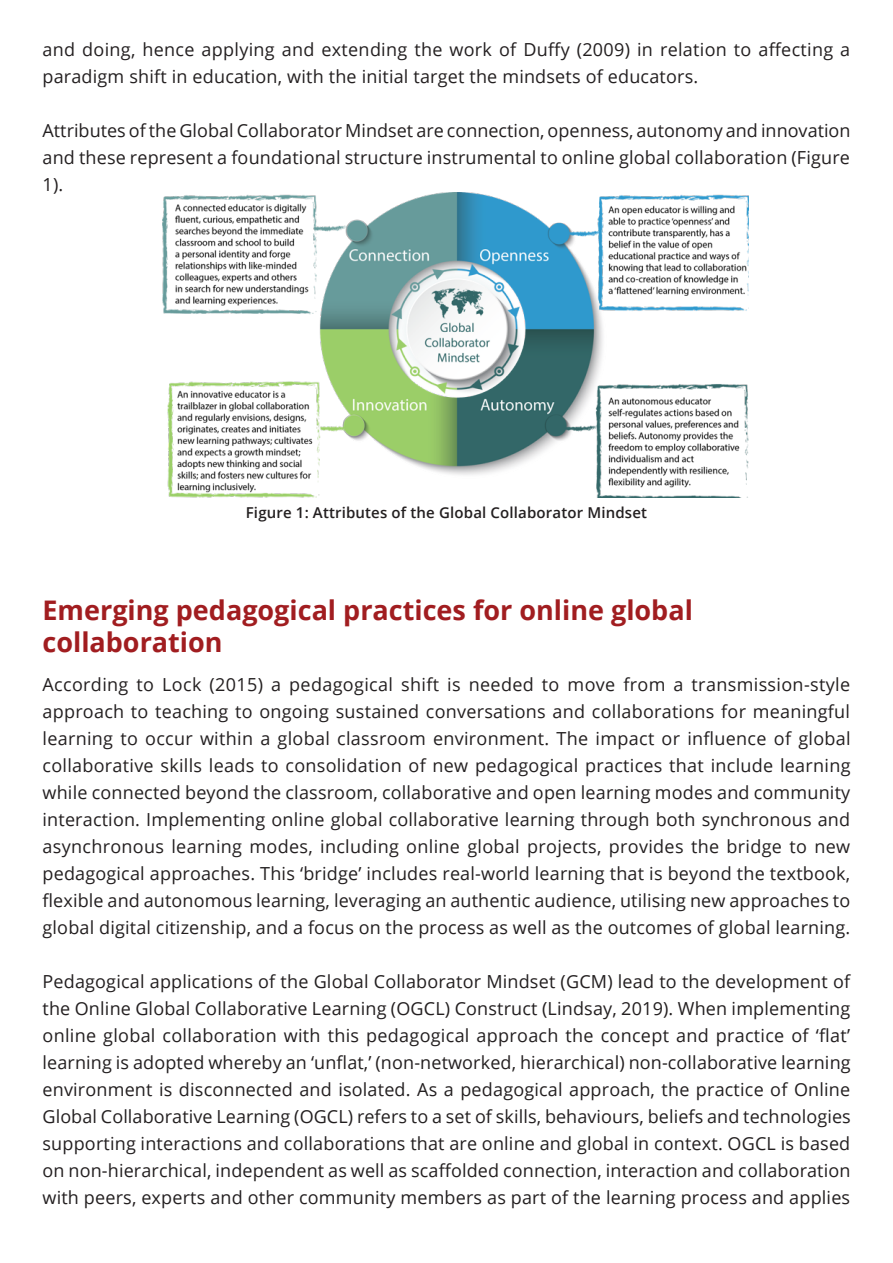
<style>
.page{position:relative;width:893px;height:1263px;background:#fff}
.page>*{position:absolute;margin:0;border:0;box-sizing:border-box;transform-origin:0 0}
.Section_Heading{font:700 27px/32.4px "Open Sans";color:#a11d20}
.t1{font:18px/27px "Open Sans";letter-spacing:.01em;color:#231f20;text-align:justify}
.t2{font:600 15px "Open Sans";letter-spacing:.01em;color:#231f20}
</style>
<div class="page">
<img style="left:163px;top:192px;width:586px;height:305px">
<p class="t1" style="left:43px;top:36px;width:809px">and doing, hence applying and extending the work of Duffy (2009) in relation to affecting a paradigm shift in education, with the initial target the mindsets of educators.</p>
<p class="t1" style="left:43px;top:117px;width:809px">Attributes of the Global Collaborator Mindset are connection, openness, autonomy and innovation and these represent a foundational structure instrumental to online global collaboration (Figure 1).</p>
<p class="t2" style="left:246px;top:503px;width:403px">Figure 1: Attributes of the Global Collaborator Mindset</p>
<h2 class="Section_Heading" style="left:43px;top:593px;width:652px">Emerging pedagogical practices for online global collaboration</h2>
<p class="t1" style="left:43px;top:671px;width:810px">According to Lock (2015) a pedagogical shift is needed to move from a transmission-style approach to teaching to ongoing sustained conversations and collaborations for meaningful learning to occur within a global classroom environment. The impact or influence of global collaborative skills leads to consolidation of new pedagogical practices that include learning while connected beyond the classroom, collaborative and open learning modes and community interaction. Implementing online global collaborative learning through both synchronous and asynchronous learning modes, including online global projects, provides the bridge to new pedagogical approaches. This ‘bridge’ includes real-world learning that is beyond the textbook, flexible and autonomous learning, leveraging an authentic audience, utilising new approaches to global digital citizenship, and a focus on the process as well as the outcomes of global learning.</p>
<p class="t1" style="left:43px;top:968px;width:810px">Pedagogical applications of the Global Collaborator Mindset (GCM) lead to the development of the Online Global Collaborative Learning (OGCL) Construct (Lindsay, 2019). When implementing online global collaboration with this pedagogical approach the concept and practice of ‘flat’ learning is adopted whereby an ‘unflat,’ (non-networked, hierarchical) non-collaborative learning environment is disconnected and isolated. As a pedagogical approach, the practice of Online Global Collaborative Learning (OGCL) refers to a set of skills, behaviours, beliefs and technologies supporting interactions and collaborations that are online and global in context. OGCL is based on non-hierarchical, independent as well as scaffolded connection, interaction and collaboration with peers, experts and other community members as part of the learning process and applies</p>
</div>
